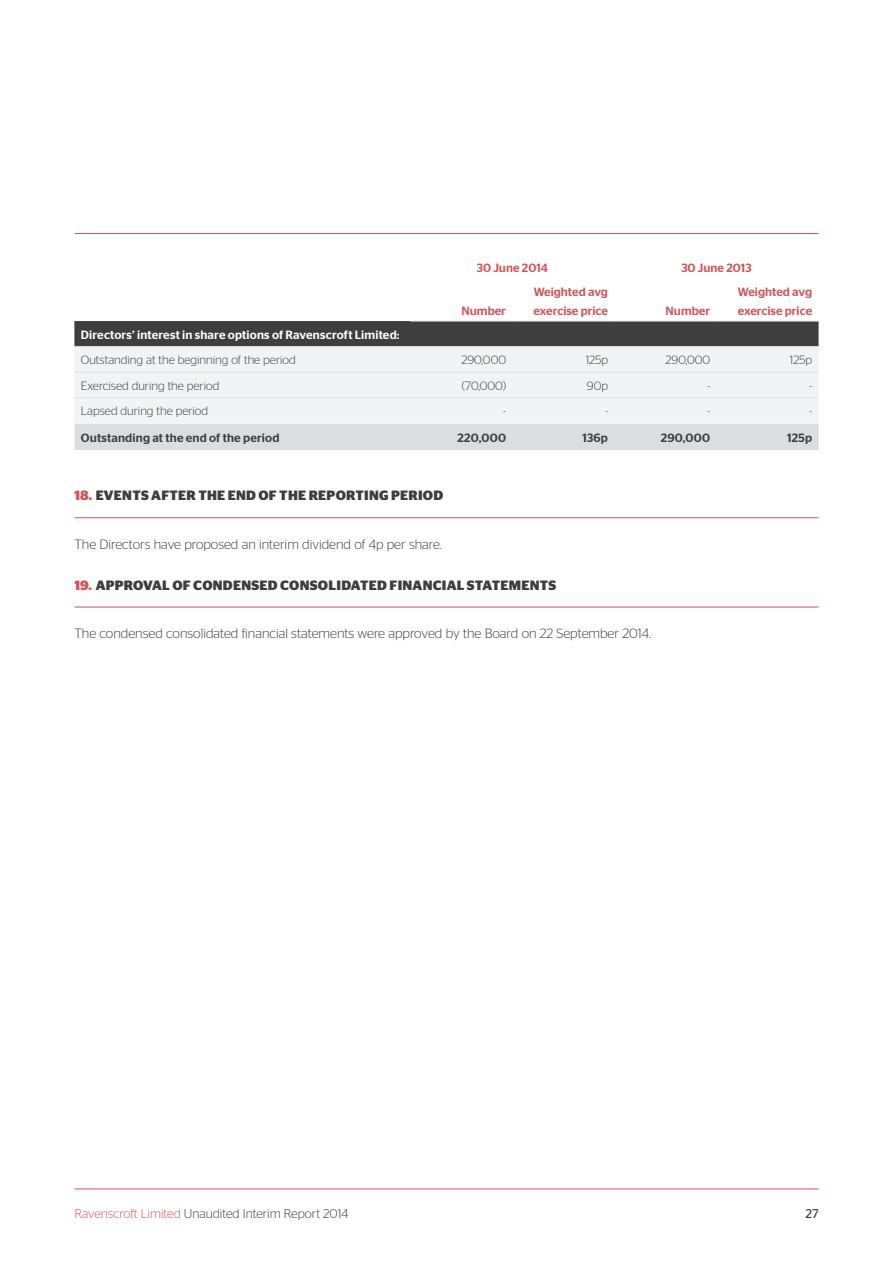
<style>
.page{position:relative;width:893px;height:1263px;background:#fff}
.page>*{position:absolute;margin:0;border:0;box-sizing:border-box;transform-origin:0 0}
.t1{font:300 13.5px "Stag Sans";color:#3e3e3f}
.t2{font:700 13.5px "Stag Sans";letter-spacing:.02em;color:#3e3e3f}
.t3{font:300 12.75px "Stag Sans";color:#3e3e3f}
.t4{font:12.75px "Stag Sans";color:#3e3e3f}
.t5{font:300 12px "Stag Sans";color:#3e3e3f}
.t6{font:500 12px/18.8px "Stag Sans";color:#d0555a}
.t7{font:500 12px "Stag Sans";letter-spacing:.015em;color:#fff}
.t8{font:500 12px "Stag Sans";letter-spacing:.015em;color:#3e3e3f}
.s1{color:#d0555a}
</style>
<div class="page">
<hr style="left:74px;top:1188px;width:745px;height:1px;background:#d0555a">
<hr style="left:74px;top:517px;width:745px;height:1px;background:#d0555a">
<hr style="left:74px;top:607px;width:745px;height:1px;background:#d0555a">
<div style="left:74px;top:321px;width:745px;height:25px;background:#3e3e3f"></div>
<div style="left:74px;top:347px;width:745px;height:75px;background:#f2f3f4"></div>
<div style="left:74px;top:424px;width:745px;height:26px;background:#dcdddf"></div>
<hr style="left:74px;top:372px;width:336px;height:1px;background:#e1e2e4">
<hr style="left:410px;top:372px;width:102px;height:1px;background:#e1e2e4">
<hr style="left:512px;top:372px;width:102px;height:1px;background:#e1e2e4">
<hr style="left:614px;top:372px;width:102px;height:1px;background:#e1e2e4">
<hr style="left:716px;top:372px;width:103px;height:1px;background:#e1e2e4">
<hr style="left:74px;top:397px;width:336px;height:1px;background:#e1e2e4">
<hr style="left:410px;top:397px;width:102px;height:1px;background:#e1e2e4">
<hr style="left:512px;top:397px;width:102px;height:1px;background:#e1e2e4">
<hr style="left:614px;top:397px;width:102px;height:1px;background:#e1e2e4">
<hr style="left:716px;top:397px;width:103px;height:1px;background:#e1e2e4">
<hr style="left:410px;top:321px;width:102px;height:1px;background:#e1e2e4">
<hr style="left:512px;top:321px;width:102px;height:1px;background:#e1e2e4">
<hr style="left:614px;top:321px;width:102px;height:1px;background:#e1e2e4">
<hr style="left:716px;top:321px;width:103px;height:1px;background:#e1e2e4">
<hr style="left:74px;top:346px;width:336px;height:1px;background:#e1e2e4">
<hr style="left:410px;top:346px;width:102px;height:1px;background:#e1e2e4">
<hr style="left:512px;top:346px;width:102px;height:1px;background:#e1e2e4">
<hr style="left:614px;top:346px;width:102px;height:1px;background:#e1e2e4">
<hr style="left:716px;top:346px;width:103px;height:1px;background:#e1e2e4">
<hr style="left:74px;top:233px;width:745px;height:1px;background:#d0555a">
<p class="t6" style="left:477px;top:259px;width:73px">30 June 2014</p>
<p class="t6" style="left:681px;top:259px;width:72px">30 June 2013</p>
<p class="t6" style="left:461px;top:301px;width:46px">Number</p>
<p class="t6" style="left:534px;top:282px;width:76px">Weighted avg exercise price</p>
<p class="t6" style="left:738px;top:282px;width:76px">Weighted avg exercise price</p>
<p class="t6" style="left:666px;top:301px;width:46px">Number</p>
<p class="t7" style="left:81px;top:327px;width:320px">Directors’ interest in share options of Ravenscroft Limited:</p>
<p class="t5" style="left:81px;top:353px;width:217px">Outstanding at the beginning of the period</p>
<p class="t5" style="left:461px;top:353px;width:46px">290,000</p>
<p class="t5" style="left:586px;top:353px;width:24px">125p</p>
<p class="t5" style="left:666px;top:353px;width:46px">290,000</p>
<p class="t5" style="left:790px;top:353px;width:24px">125p</p>
<p class="t5" style="left:81px;top:379px;width:140px">Exercised during the period</p>
<p class="t5" style="left:462px;top:379px;width:46px">(70,000)</p>
<p class="t5" style="left:587px;top:379px;width:23px">90p</p>
<p class="t5" style="left:707px;top:379px;width:4px">-</p>
<p class="t5" style="left:809px;top:379px;width:4px">-</p>
<p class="t5" style="left:81px;top:404px;width:129px">Lapsed during the period</p>
<p class="t5" style="left:503px;top:404px;width:4px">-</p>
<p class="t5" style="left:605px;top:404px;width:4px">-</p>
<p class="t5" style="left:707px;top:404px;width:4px">-</p>
<p class="t5" style="left:809px;top:404px;width:4px">-</p>
<p class="t8" style="left:81px;top:431px;width:200px">Outstanding at the end of the period</p>
<p class="t8" style="left:458px;top:431px;width:50px">220,000</p>
<p class="t8" style="left:582px;top:431px;width:27px">136p</p>
<p class="t8" style="left:661px;top:431px;width:51px">290,000</p>
<p class="t8" style="left:787px;top:431px;width:27px">125p</p>
<p class="t2" style="left:74px;top:488px;width:370px"><span class="s1">18.</span> EVENTS AFTER THE END OF THE REPORTING PERIOD</p>
<p class="t1" style="left:74px;top:537px;width:369px">The Directors have proposed an interim dividend of 4p per share.</p>
<p class="t2" style="left:74px;top:577px;width:483px"><span class="s1">19.</span> APPROVAL OF CONDENSED CONSOLIDATED FINANCIAL STATEMENTS</p>
<p class="t1" style="left:74px;top:626px;width:578px">The condensed consolidated financial statements were approved by the Board on 22 September 2014.</p>
<p class="t3" style="left:74px;top:1206px;width:275px"><span class="s1">Ravenscroft Limited</span> Unaudited Interim Report 2014</p>
<p class="t4" style="left:805px;top:1206px;width:15px">27</p>
</div>
